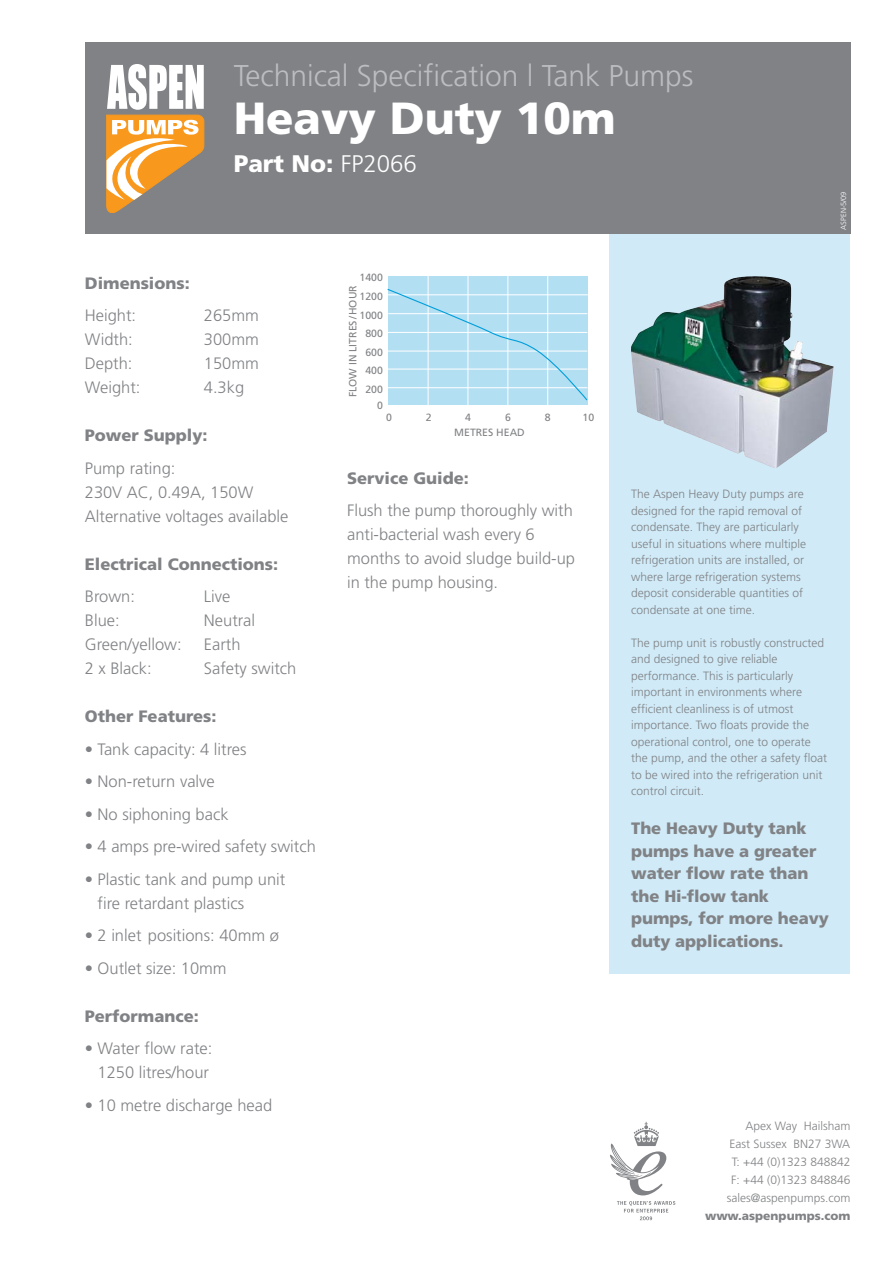
<style>
.page{position:relative;width:893px;height:1263px;background:#fff}
.page>*{position:absolute;margin:0;border:0;box-sizing:border-box;transform-origin:0 0}
.t1{font:900 45px "Frutiger";color:#fff}
.t2{font:300 30px "Frutiger";color:#bbbdc0}
.t3{font:900 24px "Frutiger";color:#fff}
.t4{font:300 16.5px/24px "Frutiger";color:#808285}
.t5{font:900 16.5px/22.5px "Frutiger";letter-spacing:-.005em;color:#808285}
.t6{font:300 12px/16.5px "Frutiger";color:#808285}
.t7{font:900 12px "Frutiger";color:#808285}
.t8{font:10.5px/18.6px "Frutiger";color:#808285;text-align:center}
.t9{font:300 7.5px "Frutiger";color:#fff}
.s1{font-weight:300}
</style>
<div class="page">
<div style="left:609px;top:43px;width:241px;height:930px;background:#d0eaf7"></div>
<img style="left:631px;top:276px;width:202px;height:192px">
<div style="left:85px;top:43px;width:765px;height:191px;background:#808285"></div>
<svg style="left:106px;top:64px;width:98px;height:149px"></svg>
<div style="left:388px;top:276px;width:199px;height:129px;background:#b3dff3"></div>
<hr style="left:428px;top:276px;width:1px;height:131px;background:#fff">
<hr style="left:467px;top:276px;width:1px;height:130px;background:#fff">
<hr style="left:507px;top:276px;width:1px;height:131px;background:#fff">
<hr style="left:547px;top:276px;width:1px;height:131px;background:#fff">
<svg style="left:387px;top:288px;width:201px;height:112px"></svg>
<svg style="left:610px;top:1122px;width:65px;height:98px"></svg>
<h2 class="t2" style="left:234px;top:64px;width:461px">Technical Specification l Tank Pumps</h2>
<h1 class="t1" style="left:234px;top:100px;width:384px">Heavy Duty 10m</h1>
<h3 class="t3" style="left:234px;top:154px;width:185px">Part No: <span class="s1">FP2066</span></h3>
<p class="t9" style="left:841px;top:230px;width:40px;rotate:-90deg">ASPEN-5/09</p>
<h3 class="t5" style="left:85px;top:273px;width:106px">Dimensions:</h3>
<h3 class="t4" style="left:85px;top:305px;width:53px">Height:</h3>
<h3 class="t4" style="left:204px;top:305px;width:56px">265mm</h3>
<h3 class="t4" style="left:85px;top:329px;width:50px">Width:</h3>
<h3 class="t4" style="left:204px;top:329px;width:56px">300mm</h3>
<h3 class="t4" style="left:85px;top:353px;width:49px">Depth:</h3>
<h3 class="t4" style="left:204px;top:353px;width:56px">150mm</h3>
<h3 class="t4" style="left:85px;top:377px;width:57px">Weight:</h3>
<h3 class="t4" style="left:204px;top:377px;width:42px">4.3kg</h3>
<h3 class="t5" style="left:85px;top:426px;width:124px">Power Supply:</h3>
<h3 class="t4" style="left:85px;top:457px;width:205px">Pump rating:<br>230V AC, 0.49A, 150W<br>Alternative voltages available</h3>
<h3 class="t5" style="left:85px;top:554px;width:195px">Electrical Connections:</h3>
<h3 class="t4" style="left:85px;top:586px;width:52px">Brown:</h3>
<h3 class="t4" style="left:204px;top:586px;width:28px">Live</h3>
<h3 class="t4" style="left:85px;top:610px;width:36px">Blue:</h3>
<h3 class="t4" style="left:204px;top:610px;width:53px">Neutral</h3>
<h3 class="t4" style="left:85px;top:634px;width:98px">Green/yellow:</h3>
<h3 class="t4" style="left:204px;top:634px;width:38px">Earth</h3>
<h3 class="t4" style="left:85px;top:658px;width:68px">2 x Black:</h3>
<h3 class="t4" style="left:204px;top:658px;width:94px">Safety switch</h3>
<h3 class="t5" style="left:85px;top:707px;width:133px">Other Features:</h3>
<h3 class="t4" style="left:85px;top:738px;width:163px">• Tank capacity: 4 litres</h3>
<h3 class="t4" style="left:85px;top:771px;width:131px">• Non-return valve</h3>
<h3 class="t4" style="left:85px;top:803px;width:145px">• No siphoning back</h3>
<h3 class="t4" style="left:85px;top:836px;width:232px">• 4 amps pre-wired safety switch</h3>
<h3 class="t4" style="left:98px;top:868px;width:189px;text-indent:-13px">• Plastic tank and pump unit fire retardant plastics</h3>
<h3 class="t4" style="left:85px;top:925px;width:196px">• 2 inlet positions: 40mm ø</h3>
<h3 class="t4" style="left:85px;top:957px;width:143px">• Outlet size: 10mm</h3>
<h3 class="t5" style="left:85px;top:1006px;width:116px">Performance:</h3>
<h3 class="t4" style="left:85px;top:1038px;width:129px;text-align:center">• Water flow rate:<br>1250 litres/hour</h3>
<h3 class="t4" style="left:85px;top:1094px;width:189px">• 10 metre discharge head</h3>
<p class="t8" style="left:360px;top:269px;width:25px">1400<br>1200<br>1000<br>800<br>600<br>400<br>200</p>
<p class="t8" style="left:377px;top:397px;width:7px">0</p>
<p class="t8" style="left:344px;top:397px;width:113px;rotate:-90deg">FLOW IN LITRES/HOUR</p>
<p class="t8" style="left:386px;top:409px;width:7px">0</p>
<p class="t8" style="left:426px;top:409px;width:7px">2</p>
<p class="t8" style="left:465px;top:409px;width:7px">4</p>
<p class="t8" style="left:505px;top:409px;width:7px">6</p>
<p class="t8" style="left:545px;top:409px;width:7px">8</p>
<p class="t8" style="left:582px;top:409px;width:13px">10</p>
<p class="t8" style="left:454px;top:423px;width:72px">METRES HEAD</p>
<h3 class="t5" style="left:347px;top:468px;width:123px">Service Guide:</h3>
<h3 class="t4" style="left:347px;top:500px;width:229px">Flush the pump thoroughly with anti-bacterial wash every 6 months to avoid sludge build-up in the pump housing.</h3>
<p class="t6" style="left:631px;top:487px;width:176px">The Aspen Heavy Duty pumps are designed for the rapid removal of condensate. They are particularly useful in situations where multiple refrigeration units are installed, or where large refrigeration systems deposit considerable quantities of condensate at one time.</p>
<p class="t6" style="left:631px;top:635px;width:197px">The pump unit is robustly constructed and designed to give reliable performance. This is particularly important in environments where efficient cleanliness is of utmost importance. Two floats provide the operational control, one to operate the pump, and the other a safety float to be wired into the refrigeration unit control circuit.</p>
<h3 class="t5" style="left:631px;top:818px;width:199px">The Heavy Duty tank pumps have a greater water flow rate than the Hi-flow tank pumps, for more heavy duty applications.</h3>
<p class="t6" style="left:727px;top:1118px;width:125px;line-height:18px;text-align:right">Apex Way Hailsham<br>East Sussex BN27 3WA<br>T: +44 (0)1323 848842<br>F: +44 (0)1323 848846 sales@aspenpumps.com</p>
<p class="t7" style="left:705px;top:1211px;width:147px">www.aspenpumps.com</p>
</div>
